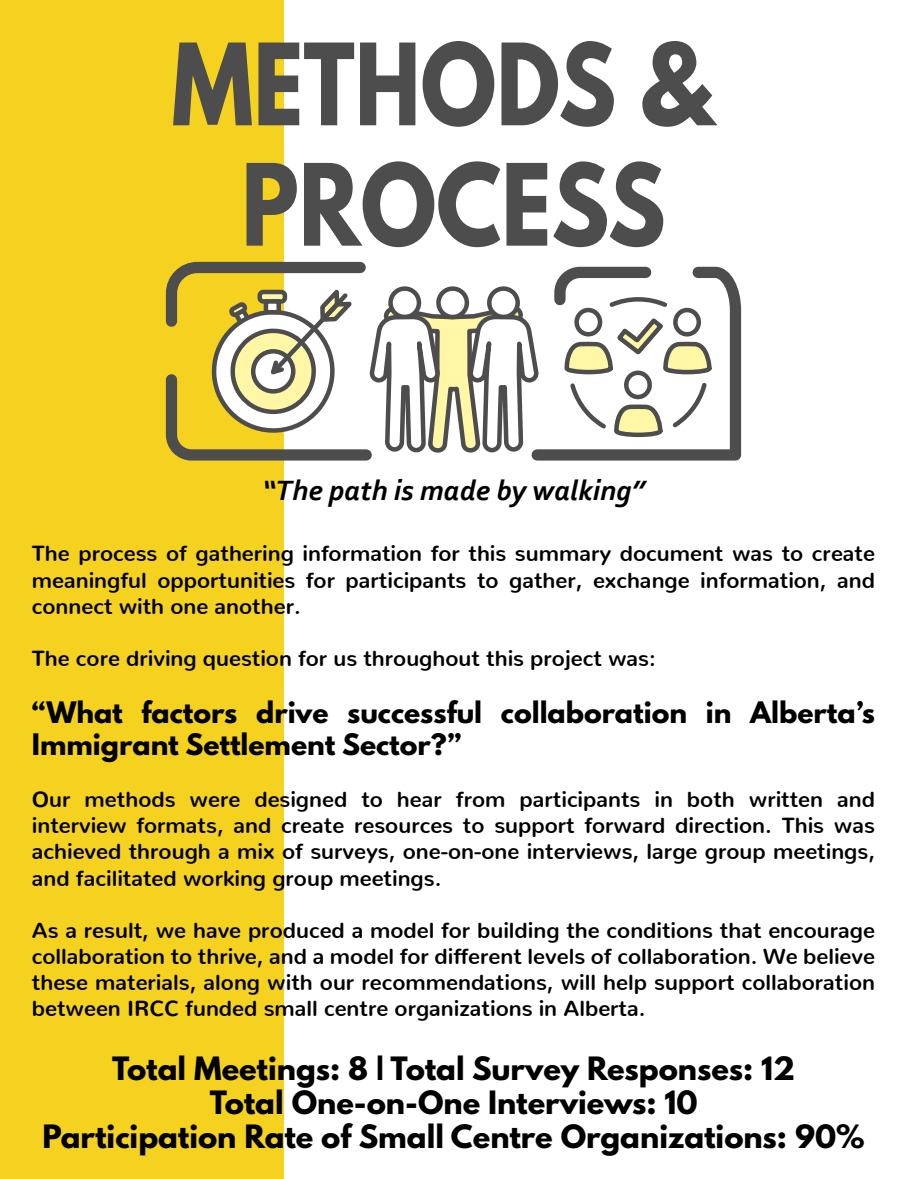
<style>
.page{position:relative;width:907px;height:1179px;background:#fff}
.page>*{position:absolute;margin:0;border:0;box-sizing:border-box;transform-origin:0 0}
.t1{font:700 100.27px/120.4px "League Spartan";color:#4d4d4d;text-align:center;scale:.86 1}
.t2{font:italic 700 29.25px "Corbel";color:#000}
.t3{font:700 28.5px/34.2px "League Spartan";color:#000;text-align:center}
.t4{font:700 26.25px/31.5px "League Spartan";color:#000}
.t5{font:700 21.75px/26.1px "Nunito";color:#000;text-align:justify}
</style>
<div class="page">
<div style="left:0;top:0;width:283px;height:1179px;background:#f5d220"></div>
<svg style="left:542px;top:266px;width:200px;height:195px"></svg>
<svg style="left:165px;top:59px;width:377px;height:407px"></svg>
<svg style="left:549px;top:266px;width:165px;height:173px"></svg>
<h1 class="t1" style="left:172px;top:23px;width:629px">METHODS &amp;<br>PROCESS</h1>
<h2 class="t2" style="left:262px;top:472px;width:385px">“The path is made by walking”</h2>
<p class="t5" style="left:32px;top:538px;width:844px">The process of gathering information for this summary document was to create meaningful opportunities for participants to gather, exchange information, and connect with one another.</p>
<p class="t5" style="left:32px;top:642px;width:625px">The core driving question for us throughout this project was:</p>
<p class="t4" style="left:32px;top:697px;width:845px">“What factors drive successful collaboration in Alberta’s<br>Immigrant Settlement Sector?”</p>
<p class="t5" style="left:32px;top:784px;width:844px">Our methods were designed to hear from participants in both written and interview formats, and create resources to support forward direction. This was achieved through a mix of surveys, one-on-one interviews, large group meetings, and facilitated working group meetings.</p>
<p class="t5" style="left:32px;top:914px;width:844px">As a result, we have produced a model for building the conditions that encourage collaboration to thrive, and a model for different levels of collaboration. We believe these materials, along with our recommendations, will help support collaboration between IRCC funded small centre organizations in Alberta.</p>
<h3 class="t3" style="left:43px;top:1050px;width:823px">Total Meetings: 8 | Total Survey Responses: 12<br>Total One-on-One Interviews: 10<br>Participation Rate of Small Centre Organizations: 90%</h3>
</div>
